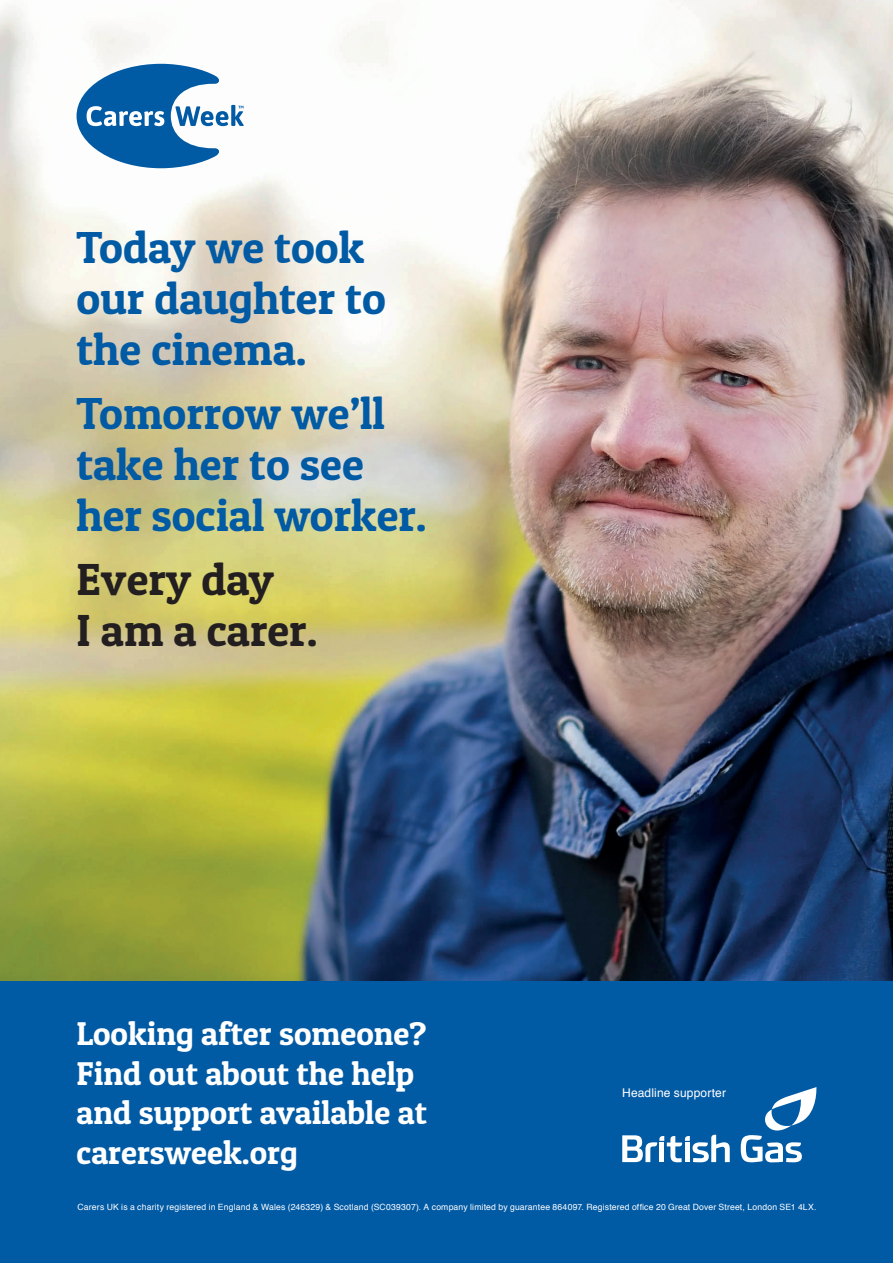
<style>
.page{position:relative;width:893px;height:1263px;background:#fff}
.page>*{position:absolute;margin:0;border:0;box-sizing:border-box;transform-origin:0 0}
.t1{font:45px/51px "Patua One";color:#015aa4}
.t2{font:45px/51px "Patua One";color:#231f20}
.t3{font:33px/39.6px "Patua One";color:#fff}
.t4{font:12px "Helvetica";letter-spacing:.01em;color:#fff}
.t5{font:8.55px "Helvetica";letter-spacing:.02em;color:#fff}
</style>
<div class="page">
<img style="left:0;top:0;width:893px;height:981px">
<div style="left:0;top:981px;width:893px;height:282px;background:#015aa4"></div>
<svg style="left:622px;top:1134px;width:108px;height:28px"></svg>
<svg style="left:741px;top:1087px;width:76px;height:75px"></svg>
<svg style="left:77px;top:64px;width:167px;height:104px"></svg>
<p class="t1" style="left:77px;top:221px;width:311px">Today we took our daughter to the cinema.</p>
<p class="t1" style="left:77px;top:387px;width:352px">Tomorrow we’ll take her to see her social worker.</p>
<p class="t2" style="left:77px;top:553px;width:242px">Every day<br>I am a carer.</p>
<p class="t3" style="left:77px;top:1013px;width:351px">Looking after someone?</p>
<p class="t3" style="left:77px;top:1053px;width:352px">Find out about the help and support available at</p>
<p class="t3" style="left:77px;top:1132px;width:223px">carersweek.org</p>
<p class="t4" style="left:622px;top:1083px;width:105px">Headline supporter</p>
<p class="t5" style="left:78px;top:1201px;width:740px">Carers UK is a charity registered in England &amp; Wales (246329) &amp; Scotland (SC039307). A company limited by guarantee 864097. Registered office 20 Great Dover Street, London SE1 4LX.</p>
</div>
